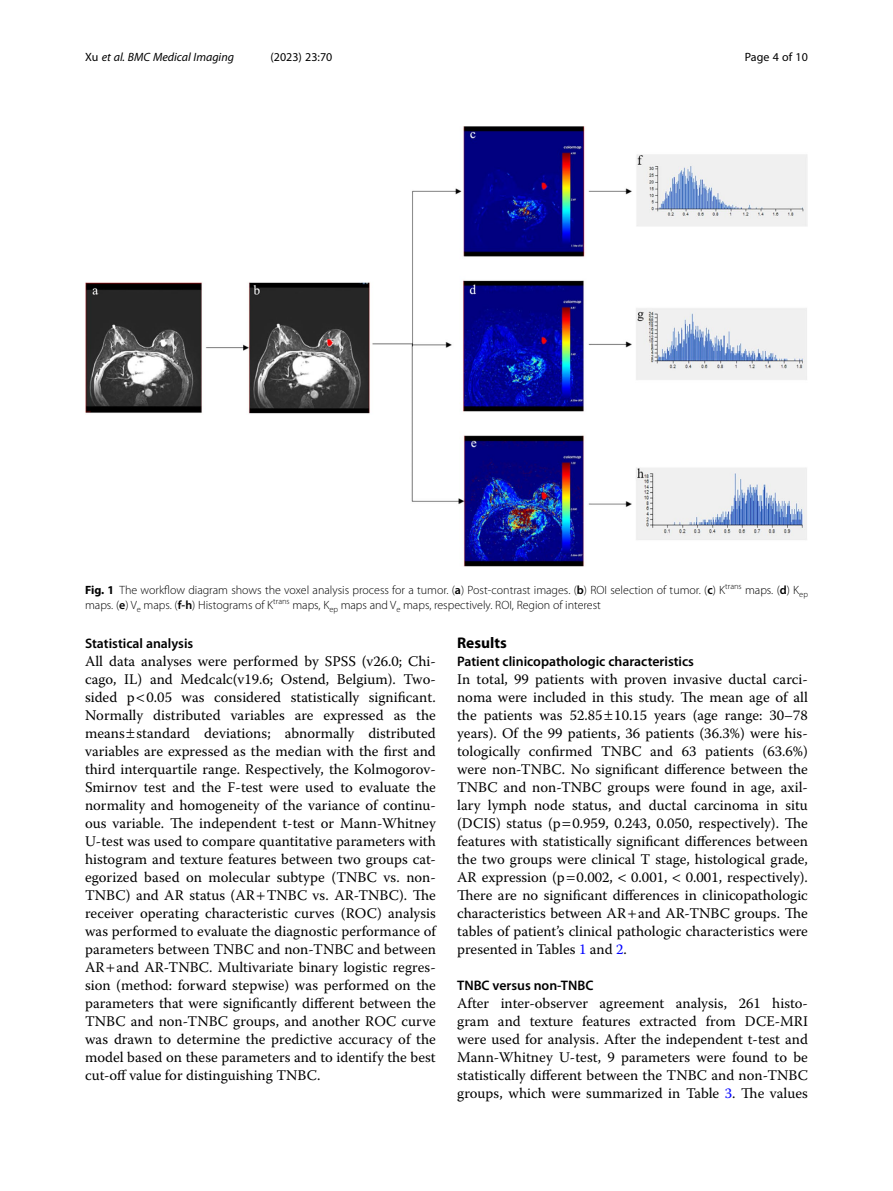
<style>
.page{position:relative;width:893px;height:1191px;background:#fff}
.page>*{position:absolute;margin:0;border:0;box-sizing:border-box;transform-origin:0 0}
.Head_1{font:700 15.45px "Myriad Pro";color:#000}
.Body_Text{font:14.7px/18px "Warnock Pro";color:#000;text-align:justify}
.Head_2_After_1{font:600 13.8px "Myriad Pro";color:#000}
.Head_2{font:600 13.8px "Myriad Pro";color:#000}
.Figure_Caption{font:300 12px/15px "Myriad Pro";color:#000}
.t1{font:italic 12px "Myriad Pro";color:#000}
.t2{font:12px "Myriad Pro";color:#000}
.s1{font-style:normal}
.s2{font-weight:700}
.s3{font-weight:600}
.s4{color:#00f}
</style>
<div class="page">
<img style="left:85px;top:126px;width:723px;height:440px">
<p class="t1" style="left:85px;top:50px;width:151px"><span class="s1">Xu</span> et al. BMC Medical Imaging</p>
<p class="t2" style="left:271px;top:50px;width:63px">(2023) 23:70</p>
<p class="t2" style="left:745px;top:50px;width:65px">Page 4 of 10</p>
<p class="Figure_Caption" style="left:85px;top:582px;width:724px"><span class="s2">Fig. 1</span> The workflow diagram shows the voxel analysis process for a tumor. (<span class="s3">a</span>) Post-contrast images. (<span class="s3">b</span>) ROI selection of tumor. (<span class="s3">c</span>) K<sup>trans</sup> maps. (<span class="s3">d</span>) K<sub>ep </sub>maps. (<span class="s3">e</span>) V<sub>e</sub> maps. (<span class="s3">f-h</span>) Histograms of K<sup>trans</sup> maps, K<sub>ep</sub> maps and V<sub>e</sub> maps, respectively. ROI, Region of interest</p>
<p class="Head_2" style="left:85px;top:635px;width:110px">Statistical analysis</p>
<p class="Body_Text" style="left:85px;top:652px;width:352px">All data analyses were performed by SPSS (v26.0; Chi&shy;cago, IL) and Medcalc(v19.6; Ostend, Belgium). Two&shy;sided p 0.05 was considered statistically significant.<br>Normally distributed variables are expressed as the means standard deviations; abnormally distributed variables are expressed as the median with the first and third interquartile range. Respectively, the Kolmogorov-Smirnov test and the F-test were used to evaluate the normality and homogeneity of the variance of continu&shy;ous variable. The independent t-test or Mann-Whitney U-test was used to compare quantitative parameters with histogram and texture features between two groups cat&shy;egorized based on molecular subtype (TNBC vs. non-TNBC) and AR status (AR TNBC vs. AR-TNBC). The receiver operating characteristic curves (ROC) analysis was performed to evaluate the diagnostic performance of parameters between TNBC and non-TNBC and between AR and AR-TNBC. Multivariate binary logistic regres&shy;sion (method: forward stepwise) was performed on the parameters that were significantly different between the TNBC and non-TNBC groups, and another ROC curve was drawn to determine the predictive accuracy of the model based on these parameters and to identify the best cut-off value for distinguishing TNBC.</p>
<p class="Head_1" style="left:457px;top:633px;width:51px">Results</p>
<p class="Head_2_After_1" style="left:457px;top:653px;width:238px">Patient clinicopathologic characteristics</p>
<p class="Body_Text" style="left:457px;top:670px;width:352px">In total, 99 patients with proven invasive ductal carci&shy;noma were included in this study. The mean age of all the patients was 52.85 10.15 years (age range: 30–78 years). Of the 99 patients, 36 patients (36.3%) were his&shy;tologically confirmed TNBC and 63 patients (63.6%) were non-TNBC. No significant difference between the TNBC and non-TNBC groups were found in age, axil&shy;lary lymph node status, and ductal carcinoma in situ (DCIS) status (p 0.959, 0.243, 0.050, respectively). The features with statistically significant differences between the two groups were clinical T stage, histological grade, AR expression (p 0.002,</p>
<p class="Body_Text" style="left:457px;top:868px;width:352px;text-indent:229px">0.001, respectively).<br>There are no significant differences in clinicopathologic characteristics between AR and AR-TNBC groups. The tables of patient’s clinical pathologic characteristics were presented in Tables <span class="s4">1</span> and <span class="s4">2</span>.</p>
<p class="Head_2" style="left:457px;top:977px;width:138px">TNBC versus non-TNBC</p>
<p class="Body_Text" style="left:457px;top:994px;width:352px">After inter-observer agreement analysis, 261 histo&shy;gram and texture features extracted from DCE-MRI were used for analysis. After the independent t-test and Mann-Whitney U-test, 9 parameters were found to be statistically different between the TNBC and non-TNBC groups, which were summarized in Table <span class="s4">3</span>. The values</p>
<p class="Body_Text" style="left:631px;top:868px;width:38px">0.001,</p>
</div>
